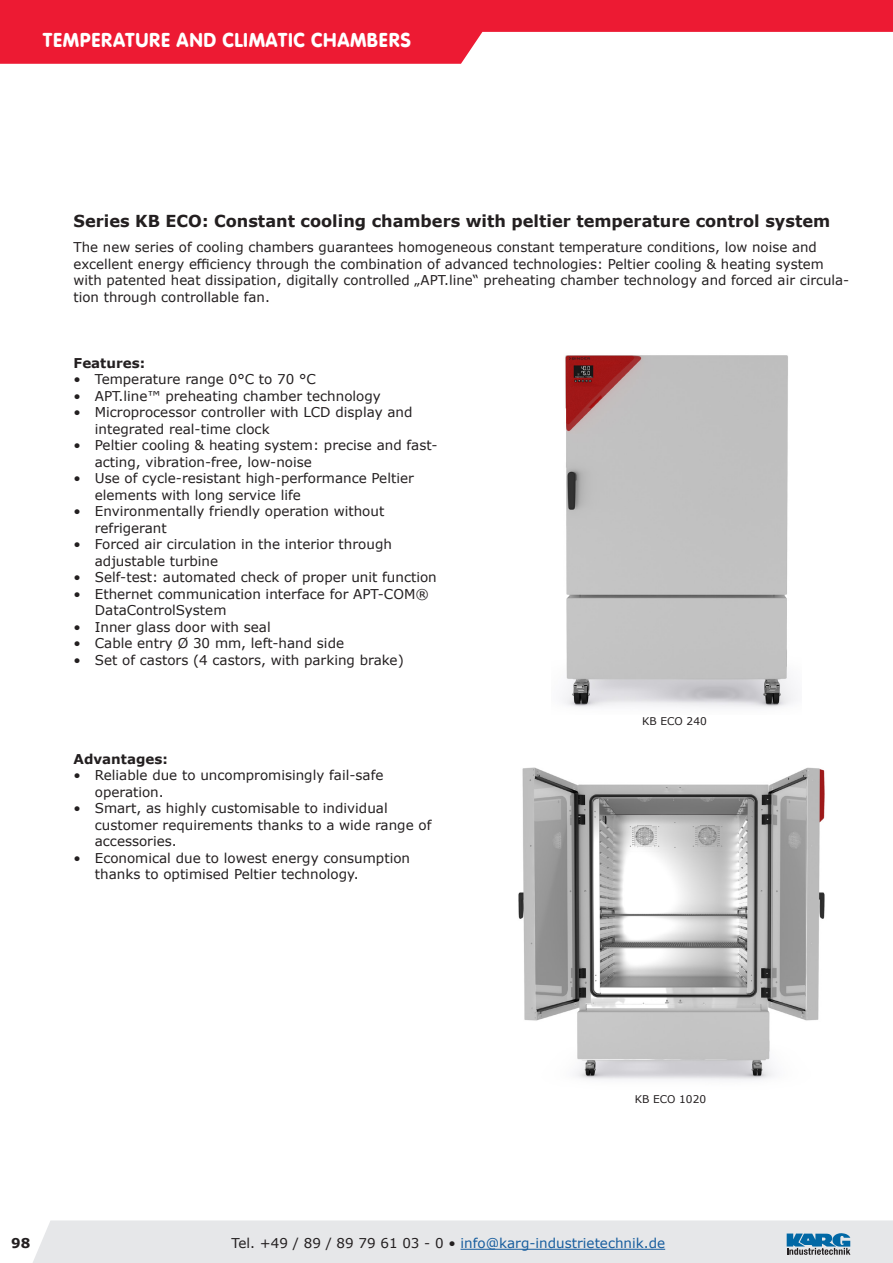
<style>
.page{position:relative;width:893px;height:1263px;background:#fff}
.page>*{position:absolute;margin:0;border:0;box-sizing:border-box;transform-origin:0 0}
.t1{font:21px "VAG Round";color:#fff;scale:.95 1}
._08_Unterüberschrift{font:700 16.5px "Verdana";color:#231f20}
._08_Fließtext{font:13.5px/16.5px "Verdana";color:#231f20}
.t2{font:13.5px "Verdana";color:#175d9e}
._08_Eigenschaften{font:700 13.5px "Verdana";color:#231f20}
._08_Tabelleninhalt_l{font:10.65px "Verdana";color:#231f20}
.s1{color:#231f20}
</style>
<div class="page">
<svg style="left:0;top:0;width:893px;height:64px;fill:#ed1a33"></svg>
<svg style="left:33px;top:1220px;width:860px;height:43px;background:#e0e3e6"></svg>
<hr style="left:460px;top:1249px;width:205px;height:1px;background:#175d9e">
<img style="left:518px;top:767px;width:307px;height:313px">
<img style="left:563px;top:355px;width:232px;height:353px">
<h1 class="t1" style="left:43px;top:28px;width:390px">TEMPERATURE AND CLIMATIC CHAMBERS</h1>
<p class="_08_Unterüberschrift" style="left:74px;top:210px;width:758px">Series KB ECO: Constant cooling chambers with peltier temperature control system</p>
<p class="_08_Fließtext" style="left:74px;top:239px;width:777px">The new series of cooling chambers guarantees homogeneous constant temperature conditions, low noise and excellent energy efficiency through the combination of advanced technologies: Peltier cooling &amp; heating system with patented heat dissipation, digitally controlled „APT.line“ preheating chamber technology and forced air circula&shy;tion through controllable fan.</p>
<p class="_08_Eigenschaften" style="left:74px;top:353px;width:73px">Features:</p>
<p class="_08_Fließtext" style="left:74px;top:371px;width:244px">• Temperature range 0°C to 70 °C</p>
<p class="_08_Fließtext" style="left:74px;top:387px;width:309px">• APT.line™ preheating chamber technology</p>
<p class="_08_Fließtext" style="left:95px;top:404px;width:319px;text-indent:-21px">• Microprocessor controller with LCD display and integrated real-time clock</p>
<p class="_08_Fließtext" style="left:95px;top:437px;width:344px;text-indent:-21px">• Peltier cooling &amp; heating system: precise and fast&shy;acting, vibration-free, low-noise</p>
<p class="_08_Fließtext" style="left:95px;top:470px;width:321px;text-indent:-21px">• Use of cycle-resistant high-performance Peltier elements with long service life</p>
<p class="_08_Fließtext" style="left:95px;top:503px;width:291px;text-indent:-21px">• Environmentally friendly operation without refrigerant</p>
<p class="_08_Fließtext" style="left:95px;top:536px;width:299px;text-indent:-21px">• Forced air circulation in the interior through adjustable turbine</p>
<p class="_08_Fließtext" style="left:74px;top:569px;width:365px">• Self-test: automated check of proper unit function</p>
<p class="_08_Fließtext" style="left:95px;top:585px;width:336px;text-indent:-21px">• Ethernet communication interface for APT-COM®<br>DataControlSystem</p>
<p class="_08_Fließtext" style="left:74px;top:618px;width:199px">• Inner glass door with seal</p>
<p class="_08_Fließtext" style="left:74px;top:635px;width:272px">• Cable entry Ø 30 mm, left-hand side</p>
<p class="_08_Fließtext" style="left:74px;top:651px;width:332px">• Set of castors (4 castors, with parking brake)</p>
<p class="_08_Eigenschaften" style="left:74px;top:749px;width:96px">Advantages:</p>
<p class="_08_Fließtext" style="left:95px;top:767px;width:290px;text-indent:-21px">• Reliable due to uncompromisingly fail-safe operation.</p>
<p class="_08_Fließtext" style="left:95px;top:800px;width:338px;text-indent:-21px">• Smart, as highly customisable to individual customer requirements thanks to a wide range of accessories.</p>
<p class="_08_Fließtext" style="left:95px;top:849px;width:317px;text-indent:-21px">• Economical due to lowest energy consumption thanks to optimised Peltier technology.</p>
<p class="_08_Tabelleninhalt_l" style="left:642px;top:713px;width:66px">KB ECO 240</p>
<p class="_08_Tabelleninhalt_l" style="left:635px;top:1092px;width:73px">KB ECO 1020</p>
<p class="_08_Eigenschaften" style="left:11px;top:1233px;width:21px">98</p>
<p class="t2" style="left:232px;top:1234px;width:435px"><span class="s1">Tel. +49 / 89 / 89 79 61 03 - 0 •</span> info@karg-industrietechnik.de</p>
</div>
